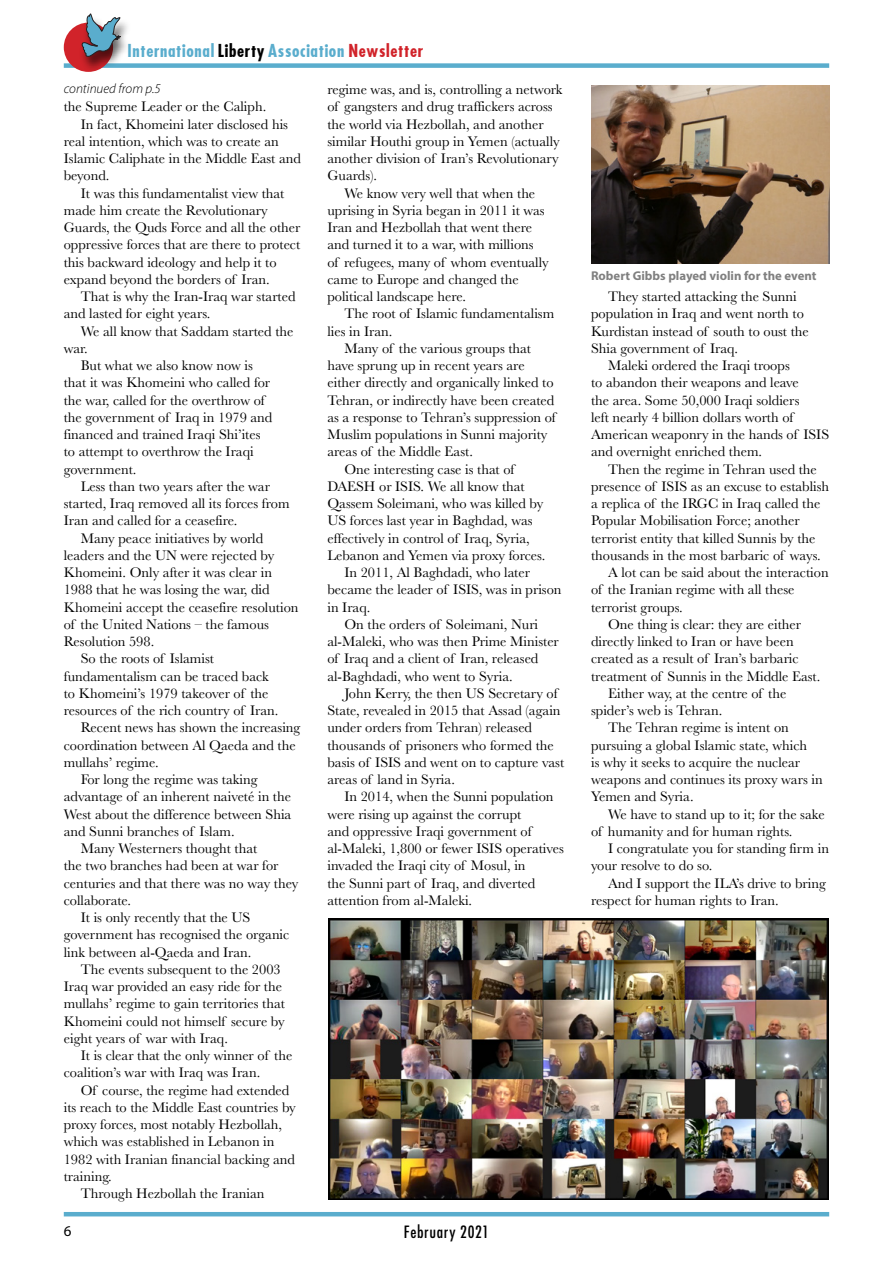
<style>
.page{position:relative;width:893px;height:1263px;background:#fff}
.page>*{position:absolute;margin:0;border:0;box-sizing:border-box;transform-origin:0 0}
.t1{font:700 condensed 17.1px "Futura";letter-spacing:.04em;color:#5aadcd}
.t2{font:500 condensed 16.5px "Futura";letter-spacing:.04em;color:#000}
.t3{font:15px "Myriad Pro";color:#000}
._03_BODY_no_hyphenat{font:14.4px/17.2px "Baskerville";color:#000}
.Continued_italic_Lef{font:italic 300 13.5px "Myriad Pro";color:#000}
.Caption_8_5_9{font:700 12.75px "Myriad Pro";color:#808080}
.s1{color:#000}
.s2{color:#d1232a}
</style>
<div class="page">
<div style="left:64px;top:63px;width:765px;height:5px;background:#5aadcd"></div>
<div style="left:64px;top:23px;width:49px;height:49px;background:#d1232a;border-radius:50%"></div>
<div style="left:79px;top:15px;width:52px;height:58px;background:#000;opacity:.61"></div>
<svg style="left:81px;top:14px;width:40px;height:43px"></svg>
<hr style="left:64px;top:1212px;width:765px;height:4px;background:#5aadcd">
<img style="left:591px;top:85px;width:238px;height:179px">
<img style="left:328px;top:918px;width:500px;height:281px">
<p class="t1" style="left:127px;top:40px;width:297px">International <span class="s1">Liberty</span> Association <span class="s2">Newsletter</span></p>
<p class="Continued_italic_Lef" style="left:64px;top:80px;width:98px">continued from p.5</p>
<p class="_03_BODY_no_hyphenat" style="left:64px;top:98px;width:204px">the Supreme Leader or the Caliph.</p>
<p class="_03_BODY_no_hyphenat" style="left:64px;top:115px;width:239px;text-indent:17px">In fact, Khomeini later disclosed his real intention, which was to create an<br>Islamic Caliphate in the Middle East and beyond.</p>
<p class="_03_BODY_no_hyphenat" style="left:64px;top:184px;width:238px;text-indent:17px">It was this fundamentalist view that made him create the Revolutionary Guards, the Quds Force and all the other oppressive forces that are there to protect this backward ideology and help it to expand beyond the borders of Iran.</p>
<p class="_03_BODY_no_hyphenat" style="left:64px;top:288px;width:233px;text-indent:17px">That is why the Iran-Iraq war started and lasted for eight years.</p>
<p class="_03_BODY_no_hyphenat" style="left:64px;top:322px;width:231px;text-indent:17px">We all know that Saddam started the war.</p>
<p class="_03_BODY_no_hyphenat" style="left:64px;top:357px;width:210px;text-indent:17px">But what we also know now is that it was Khomeini who called for the war, called for the overthrow of the government of Iraq in 1979 and financed and trained Iraqi Shi’ites to attempt to overthrow the Iraqi government.</p>
<p class="_03_BODY_no_hyphenat" style="left:64px;top:478px;width:227px;text-indent:17px">Less than two years after the war started, Iraq removed all its forces from<br>Iran and called for a ceasefire.</p>
<p class="_03_BODY_no_hyphenat" style="left:64px;top:529px;width:236px;text-indent:17px">Many peace initiatives by world leaders and the UN were rejected by<br>Khomeini. Only after it was clear in<br>1988 that he was losing the war, did<br>Khomeini accept the ceasefire resolution of the United Nations – the famous<br>Resolution 598.</p>
<p class="_03_BODY_no_hyphenat" style="left:64px;top:650px;width:216px;text-indent:17px">So the roots of Islamist fundamentalism can be traced back to Khomeini’s 1979 takeover of the resources of the rich country of Iran.</p>
<p class="_03_BODY_no_hyphenat" style="left:64px;top:719px;width:238px;text-indent:17px">Recent news has shown the increasing coordination between Al Qaeda and the mullahs’ regime.</p>
<p class="_03_BODY_no_hyphenat" style="left:64px;top:771px;width:229px;text-indent:17px">For long the regime was taking advantage of an inherent naiveté in the West about the difference between Shia and Sunni branches of Islam.</p>
<p class="_03_BODY_no_hyphenat" style="left:64px;top:840px;width:236px;text-indent:17px">Many Westerners thought that<br>the two branches had been at war for centuries and that there was no way they collaborate.</p>
<p class="_03_BODY_no_hyphenat" style="left:64px;top:909px;width:227px;text-indent:17px">It is only recently that the US government has recognised the organic link between al-Qaeda and Iran.</p>
<p class="_03_BODY_no_hyphenat" style="left:64px;top:961px;width:223px;text-indent:17px">The events subsequent to the 2003<br>Iraq war provided an easy ride for the mullahs’ regime to gain territories that Khomeini could not himself secure by eight years of war with Iraq.</p>
<p class="_03_BODY_no_hyphenat" style="left:64px;top:1047px;width:230px;text-indent:17px">It is clear that the only winner of the coalition’s war with Iraq was Iran.</p>
<p class="_03_BODY_no_hyphenat" style="left:64px;top:1081px;width:233px;text-indent:17px">Of course, the regime had extended its reach to the Middle East countries by proxy forces, most notably Hezbollah, which was established in Lebanon in 1982 with Iranian financial backing and training.</p>
<p class="_03_BODY_no_hyphenat" style="left:81px;top:1185px;width:185px">Through Hezbollah the Iranian</p>
<p class="_03_BODY_no_hyphenat" style="left:327px;top:81px;width:237px">regime was, and is, controlling a network of gangsters and drug traffickers across the world via Hezbollah, and another similar Houthi group in Yemen (actually another division of Iran’s Revolutionary Guards).</p>
<p class="_03_BODY_no_hyphenat" style="left:327px;top:184px;width:223px;text-indent:17px">We know very well that when the uprising in Syria began in 2011 it was<br>Iran and Hezbollah that went there and turned it to a war, with millions<br>of refugees, many of whom eventually came to Europe and changed the political landscape here.</p>
<p class="_03_BODY_no_hyphenat" style="left:327px;top:305px;width:228px;text-indent:17px">The root of Islamic fundamentalism lies in Iran.</p>
<p class="_03_BODY_no_hyphenat" style="left:327px;top:340px;width:230px;text-indent:17px">Many of the various groups that have sprung up in recent years are either directly and organically linked to Tehran, or indirectly have been created as a response to Tehran’s suppression of Muslim populations in Sunni majority areas of the Middle East.</p>
<p class="_03_BODY_no_hyphenat" style="left:327px;top:460px;width:219px;text-indent:17px">One interesting case is that of DAESH or ISIS. We all know that Qassem Soleimani, who was killed by US forces last year in Baghdad, was effectively in control of Iraq, Syria, Lebanon and Yemen via proxy forces.</p>
<p class="_03_BODY_no_hyphenat" style="left:327px;top:564px;width:236px;text-indent:17px">In 2011, Al Baghdadi, who later became the leader of ISIS, was in prison in Iraq.</p>
<p class="_03_BODY_no_hyphenat" style="left:327px;top:616px;width:233px;text-indent:17px">On the orders of Soleimani, Nuri al-Maleki, who was then Prime Minister of Iraq and a client of Iran, released al-Baghdadi, who went to Syria.</p>
<p class="_03_BODY_no_hyphenat" style="left:327px;top:685px;width:238px;text-indent:17px">John Kerry, the then US Secretary of State, revealed in 2015 that Assad (again under orders from Tehran) released thousands of prisoners who formed the basis of ISIS and went on to capture vast areas of land in Syria.</p>
<p class="_03_BODY_no_hyphenat" style="left:327px;top:788px;width:238px;text-indent:17px">In 2014, when the Sunni population were rising up against the corrupt<br>and oppressive Iraqi government of al-Maleki, 1,800 or fewer ISIS operatives invaded the Iraqi city of Mosul, in<br>the Sunni part of Iraq, and diverted attention from al-Maleki.</p>
<p class="t3" style="left:64px;top:1222px;width:9px">6</p>
<p class="t2" style="left:404px;top:1222px;width:87px">February 2021</p>
<p class="Caption_8_5_9" style="left:591px;top:268px;width:227px">Robert Gibbs played violin for the event</p>
<p class="_03_BODY_no_hyphenat" style="left:591px;top:288px;width:219px;text-indent:17px">They started attacking the Sunni population in Iraq and went north to<br>Kurdistan instead of south to oust the<br>Shia government of Iraq.</p>
<p class="_03_BODY_no_hyphenat" style="left:591px;top:357px;width:240px;text-indent:17px">Maleki ordered the Iraqi troops<br>to abandon their weapons and leave<br>the area. Some 50,000 Iraqi soldiers<br>left nearly 4 billion dollars worth of American weaponry in the hands of ISIS and overnight enriched them.</p>
<p class="_03_BODY_no_hyphenat" style="left:591px;top:460px;width:240px;text-indent:17px">Then the regime in Tehran used the presence of ISIS as an excuse to establish a replica of the IRGC in Iraq called the Popular Mobilisation Force; another terrorist entity that killed Sunnis by the thousands in the most barbaric of ways.</p>
<p class="_03_BODY_no_hyphenat" style="left:591px;top:564px;width:239px;text-indent:17px">A lot can be said about the interaction of the Iranian regime with all these terrorist groups.</p>
<p class="_03_BODY_no_hyphenat" style="left:591px;top:616px;width:231px;text-indent:17px">One thing is clear: they are either directly linked to Iran or have been created as a result of Iran’s barbaric treatment of Sunnis in the Middle East.</p>
<p class="_03_BODY_no_hyphenat" style="left:591px;top:685px;width:197px;text-indent:17px">Either way, at the centre of the spider’s web is Tehran.</p>
<p class="_03_BODY_no_hyphenat" style="left:591px;top:719px;width:233px;text-indent:17px">The Tehran regime is intent on pursuing a global Islamic state, which<br>is why it seeks to acquire the nuclear weapons and continues its proxy wars in<br>Yemen and Syria.</p>
<p class="_03_BODY_no_hyphenat" style="left:591px;top:805px;width:235px;text-indent:17px">We have to stand up to it; for the sake of humanity and for human rights.</p>
<p class="_03_BODY_no_hyphenat" style="left:591px;top:840px;width:239px;text-indent:17px">I congratulate you for standing firm in your resolve to do so.</p>
<p class="_03_BODY_no_hyphenat" style="left:591px;top:874px;width:236px;text-indent:17px">And I support the ILA’s drive to bring respect for human rights to Iran.</p>
</div>
